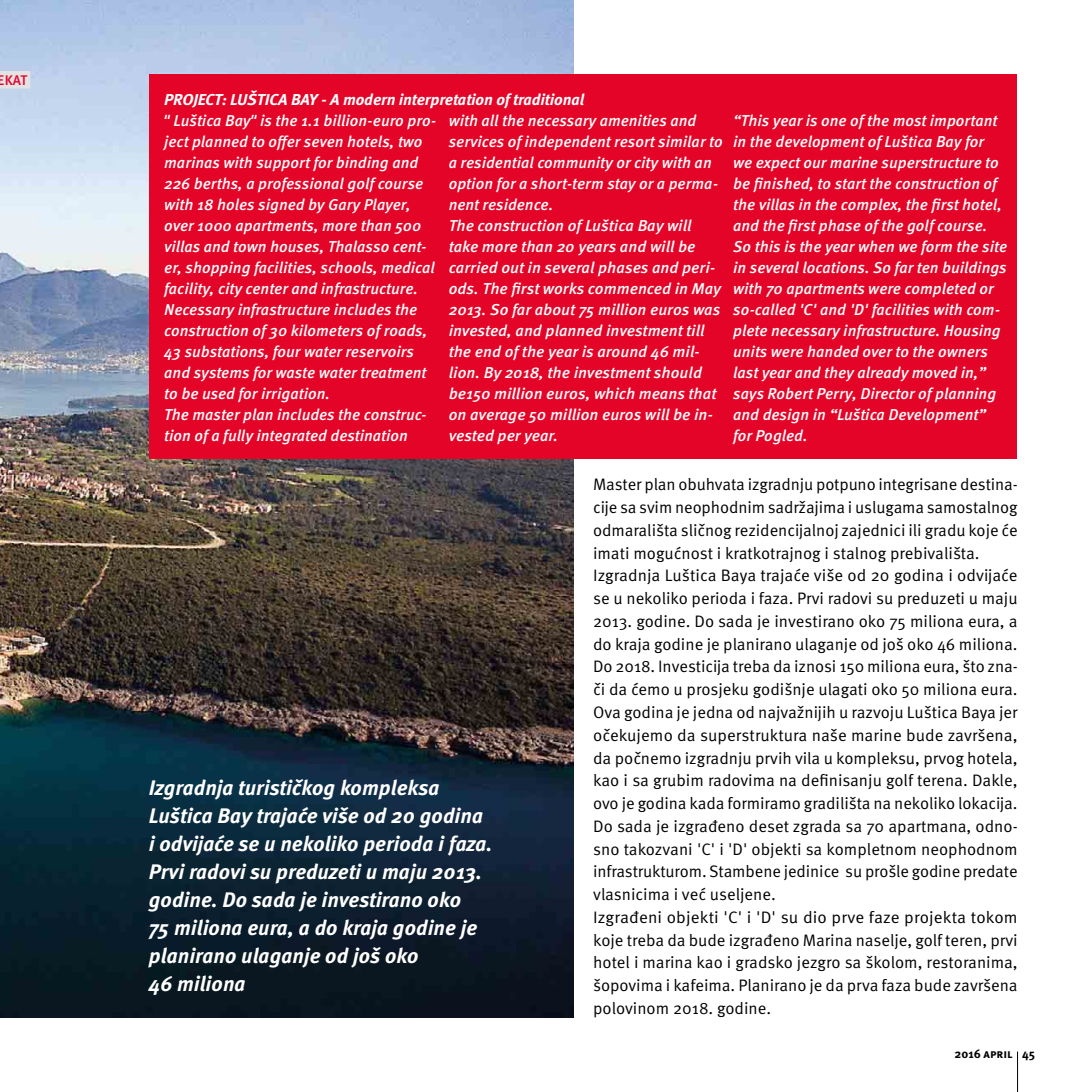
<style>
.page{position:relative;width:1092px;height:1092px;background:#fff}
.page>*{position:absolute;margin:0;border:0;box-sizing:border-box;transform-origin:0 0}
.t1{font:italic 700 21px/28px "Meta Pro";color:#fff}
.t2{font:16.62px/22.8px "Meta Pro";letter-spacing:-.005em;color:#000}
.t3{font:italic 500 15.75px/21px "Meta Pro";color:#fff}
.t4{font:italic 700 15.75px "Meta Pro";letter-spacing:-.01em;color:#fff}
.t5{font:500 14px "Meta Pro";color:#e4032e}
.t6{font:700 12.25px "Meta Pro";color:#000}
</style>
<div class="page">
<hr style="left:1016px;top:1051px;width:1px;height:40px;background:#000">
<img style="left:0;top:0;width:573px;height:1017px">
<div style="left:149px;top:74px;width:867px;height:385px;background:#e40428"></div>
<div style="left:0;top:71px;width:30px;height:17px;background:#e3e3e3"></div>
<p class="t5" style="left:-2px;top:74px;width:31px">EKAT</p>
<p class="t4" style="left:164px;top:93px;width:421px">PROJECT: LUŠTICA BAY - A modern interpretation of traditional</p>
<p class="t3" style="left:164px;top:111px;width:273px">" Luštica Bay" is the 1.1 billion-euro pro&shy;ject planned to offer seven hotels, two marinas with support for binding and 226 berths, a professional golf course with 18 holes signed by Gary Player, over 1000 apartments, more than 500 villas and town houses, Thalasso cent&shy;er, shopping facilities, schools, medical facility, city center and infrastructure.<br>Necessary infrastructure includes the construction of 30 kilometers of roads, 43 substations, four water reservoirs and systems for waste water treatment to be used for irrigation.<br>The master plan includes the construc&shy;tion of a fully integrated destination</p>
<p class="t3" style="left:448px;top:111px;width:275px">with all the necessary amenities and services of independent resort similar to a residential community or city with an option for a short-term stay or a perma&shy;nent residence.<br>The construction of Luštica Bay will take more than 20 years and will be carried out in several phases and peri&shy;ods. The first works commenced in May 2013. So far about 75 million euros was invested, and planned investment till the end of the year is around 46 mil&shy;lion. By 2018, the investment should be150 million euros, which means that on average 50 million euros will be in&shy;vested per year.</p>
<p class="t3" style="left:733px;top:111px;width:275px">“This year is one of the most important in the development of Luštica Bay for we expect our marine superstructure to be finished, to start the construction of the villas in the complex, the first hotel, and the first phase of the golf course.<br>So this is the year when we form the site in several locations. So far ten buildings with 70 apartments were completed or so-called 'C' and 'D' facilities with com&shy;plete necessary infrastructure. Housing units were handed over to the owners last year and they already moved in,” says Robert Perry, Director of planning and design in “Luštica Development” for Pogled.</p>
<p class="t1" style="left:149px;top:775px;width:345px">Izgradnja turističkog kompleksa<br>Luštica Bay trajaće više od 20 godina i odvĳaće se u nekoliko perioda i faza.<br>Prvi radovi su preduzeti u maju 2013. godine. Do sada je investirano oko<br>75 miliona eura, a do kraja godine je planirano ulaganje od još oko<br>46 miliona</p>
<p class="t2" style="left:593px;top:474px;width:426px">Master plan obuhvata izgradnju potpuno integrisane destina&shy;cĳe sa svim neophodnim sadržajima i uslugama samostalnog odmarališta sličnog rezidencĳalnoj zajednici ili gradu koje će imati mogućnost i kratkotrajnog i stalnog prebivališta.<br>Izgradnja Luštica Baya trajaće više od 20 godina i odvĳaće se u nekoliko perioda i faza. Prvi radovi su preduzeti u maju 2013. godine. Do sada je investirano oko 75 miliona eura, a do kraja godine je planirano ulaganje od još oko 46 miliona.<br>Do 2018. Investicĳa treba da iznosi 150 miliona eura, što zna&shy;či da ćemo u prosjeku godišnje ulagati oko 50 miliona eura.<br>Ova godina je jedna od najvažnĳih u razvoju Luštica Baya jer očekujemo da superstruktura naše marine bude završena, da počnemo izgradnju prvih vila u kompleksu, prvog hotela, kao i sa grubim radovima na definisanju golf terena. Dakle, ovo je godina kada formiramo gradilišta na nekoliko lokacĳa.<br>Do sada je izgrađeno deset zgrada sa 70 apartmana, odno&shy;sno takozvani 'C' i 'D' objekti sa kompletnom neophodnom infrastrukturom. Stambene jedinice su prošle godine predate vlasnicima i već useljene.<br>Izgrađeni objekti 'C' i 'D' su dio prve faze projekta tokom koje treba da bude izgrađeno Marina naselje, golf teren, prvi hotel i marina kao i gradsko jezgro sa školom, restoranima, šopovima i kafeima. Planirano je da prva faza bude završena polovinom 2018. godine.</p>
<p class="t6" style="left:954px;top:1049px;width:82px">2016 april 45</p>
</div>
